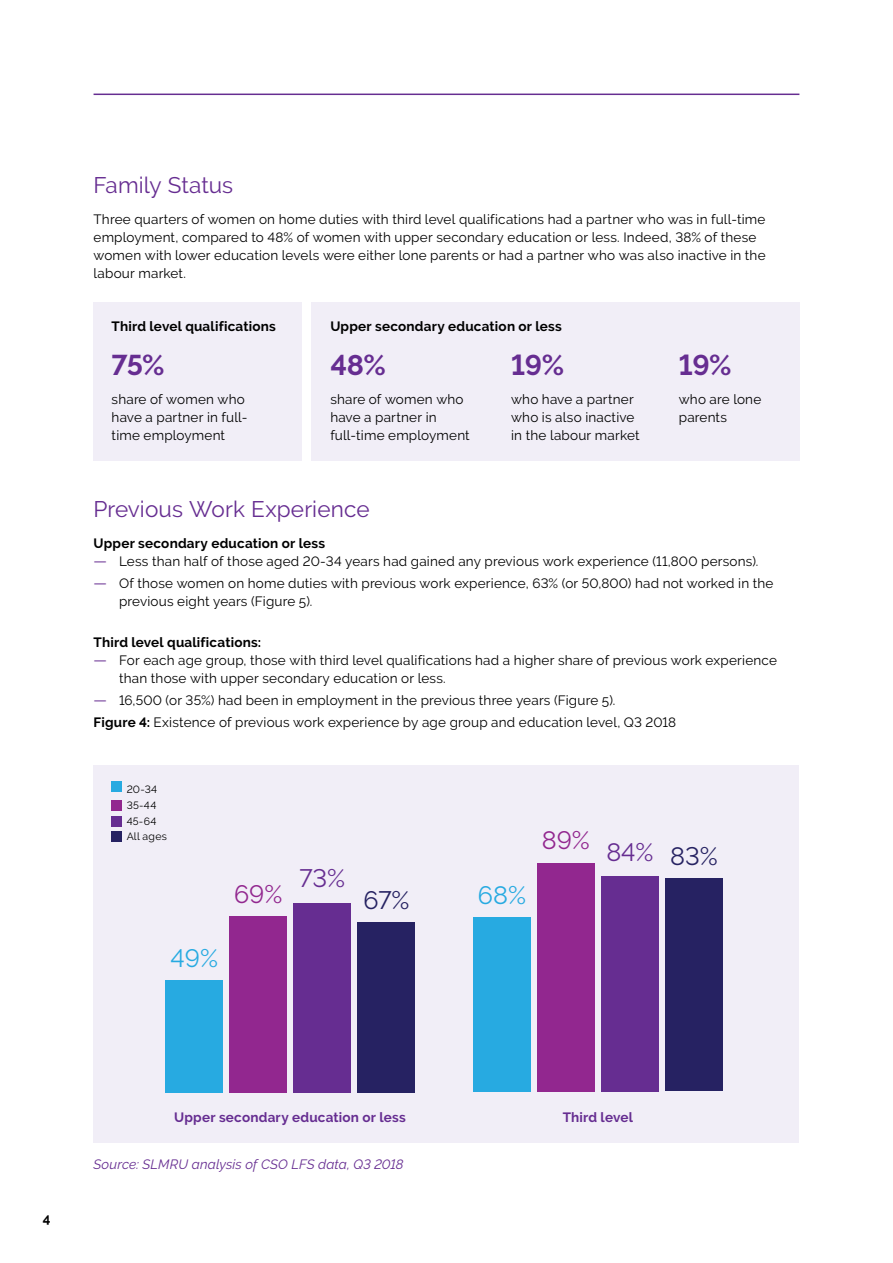
<style>
.page{position:relative;width:893px;height:1263px;background:#fff}
.page>*{position:absolute;margin:0;border:0;box-sizing:border-box;transform-origin:0 0}
.t1{font:700 28.5px "Raleway";letter-spacing:-.01em;color:#662d91}
.t2{font:25.2px "Raleway";color:#662d91}
.t3{font:25.2px "Raleway";color:#27aae1}
.t4{font:25.2px "Raleway";color:#92278f}
.t5{font:25.2px "Raleway";color:#262262}
.t6{font:22.5px "Raleway";letter-spacing:.005em;color:#662d91}
.t7{font:13.5px/18px "Raleway";letter-spacing:.015em;color:#000}
.t8{font:700 13.5px "Raleway";letter-spacing:.015em;color:#000}
.t9{font:700 13.5px "Raleway";letter-spacing:.015em;color:#662d91}
.t10{font:italic 13.5px "Raleway";letter-spacing:.01em;color:#662d91}
.t11{font:10.5px/15.8px "Raleway";letter-spacing:.025em;color:#000}
.s1{font-size:15px;color:#662d91}
.s2{font-weight:700}
.s3{color:#262262}
</style>
<div class="page">
<div style="left:94px;top:302px;width:208px;height:158px;background:#f1eef7"></div>
<div style="left:311px;top:302px;width:488px;height:158px;background:#f1eef7"></div>
<hr style="left:94px;top:94px;width:705px;height:1px;background:#662d91">
<div style="left:94px;top:766px;width:705px;height:377px;background:#f1eef7"></div>
<div style="left:665px;top:878px;width:57px;height:213px;background:#262262"></div>
<div style="left:601px;top:876px;width:57px;height:215px;background:#662d91"></div>
<div style="left:537px;top:863px;width:57px;height:228px;background:#92278f"></div>
<div style="left:473px;top:917px;width:57px;height:174px;background:#27aae1"></div>
<div style="left:111px;top:782px;width:11px;height:10px;background:#27aae1"></div>
<div style="left:111px;top:800px;width:11px;height:10px;background:#92278f"></div>
<div style="left:111px;top:816px;width:11px;height:10px;background:#662d91"></div>
<div style="left:111px;top:831px;width:11px;height:11px;background:#262262"></div>
<div style="left:357px;top:922px;width:58px;height:171px;background:#262262"></div>
<div style="left:293px;top:903px;width:58px;height:190px;background:#662d91"></div>
<div style="left:229px;top:916px;width:58px;height:177px;background:#92278f"></div>
<div style="left:165px;top:980px;width:58px;height:113px;background:#27aae1"></div>
<h3 class="t6" style="left:94px;top:172px;width:141px">Family Status</h3>
<p class="t7" style="left:94px;top:210px;width:674px">Three quarters of women on home duties with third level qualifications had a partner who was in full-time employment, compared to 48% of women with upper secondary education or less. Indeed, 38% of these women with lower education levels were either lone parents or had a partner who was also inactive in the labour market.</p>
<p class="t8" style="left:112px;top:318px;width:166px">Third level qualifications</p>
<p class="t8" style="left:330px;top:318px;width:233px">Upper secondary education or less</p>
<h1 class="t1" style="left:112px;top:349px;width:55px">75%</h1>
<h1 class="t1" style="left:330px;top:349px;width:57px">48%</h1>
<h1 class="t1" style="left:511px;top:349px;width:54px">19%</h1>
<h1 class="t1" style="left:679px;top:349px;width:54px">19%</h1>
<p class="t7" style="left:112px;top:390px;width:137px">share of women who have a partner in full&shy;time employment</p>
<p class="t7" style="left:330px;top:390px;width:141px">share of women who have a partner in full-time employment</p>
<p class="t7" style="left:511px;top:390px;width:130px">who have a partner who is also inactive in the labour market</p>
<p class="t7" style="left:679px;top:390px;width:84px">who are lone parents</p>
<h3 class="t6" style="left:94px;top:496px;width:278px">Previous Work Experience</h3>
<p class="t8" style="left:94px;top:536px;width:233px">Upper secondary education or less</p>
<p class="t7" style="left:94px;top:552px;width:666px"><span class="s1">—</span> Less than half of those aged 20-34 years had gained any previous work experience (11,800 persons).</p>
<p class="t7" style="left:119px;top:575px;width:656px;text-indent:-26px"><span class="s1">—</span> Of those women on home duties with previous work experience, 63% (or 50,800) had not worked in the previous eight years (Figure 5).</p>
<p class="t8" style="left:94px;top:634px;width:169px">Third level qualifications:</p>
<p class="t7" style="left:119px;top:651px;width:659px;text-indent:-26px"><span class="s1">—</span> For each age group, those with third level qualifications had a higher share of previous work experience than those with upper secondary education or less.</p>
<p class="t7" style="left:94px;top:689px;width:584px;line-height:22.2px"><span class="s1">—</span> 16,500 (or 35%) had been in employment in the previous three years (Figure 5).<br><span class="s2">Figure 4:</span> Existence of previous work experience by age group and education level, Q3 2018</p>
<p class="t11" style="left:127px;top:781px;width:42px">20-34<br>35-44<br>45-64<br>All ages</p>
<h2 class="t3" style="left:171px;top:944px;width:49px">49%</h2>
<h2 class="t4" style="left:234px;top:880px;width:50px">69%</h2>
<h2 class="t2" style="left:299px;top:864px;width:47px">73%</h2>
<h2 class="t5" style="left:363px;top:885px;width:48px">67%</h2>
<h2 class="t3" style="left:478px;top:880px;width:50px">68%</h2>
<h2 class="t4" style="left:542px;top:825px;width:50px">89%</h2>
<h2 class="t2" style="left:606px;top:838px;width:113px">84% <span class="s3">83%</span></h2>
<p class="t8" style="left:43px;top:1210px;width:9px">4</p>
<p class="t9" style="left:174px;top:1109px;width:233px">Upper secondary education or less</p>
<p class="t9" style="left:563px;top:1110px;width:72px">Third level</p>
<p class="t10" style="left:94px;top:1157px;width:312px">Source: SLMRU analysis of CSO LFS data, Q3 2018</p>
</div>
